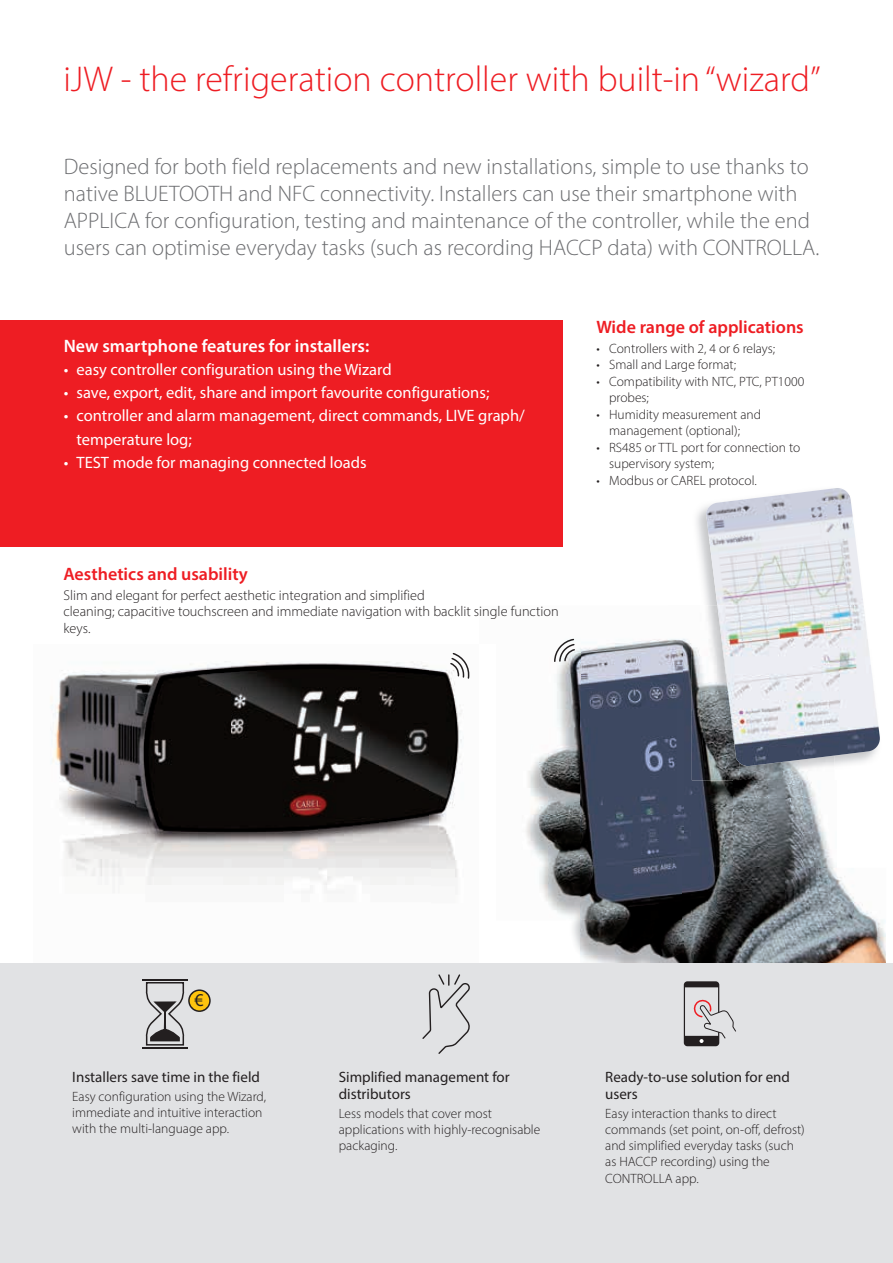
<style>
.page{position:relative;width:893px;height:1263px;background:#fff}
.page>*{position:absolute;margin:0;border:0;box-sizing:border-box;transform-origin:0 0}
.t1{font:300 36px "Myriad Pro";color:#ee1d23}
.t2{font:300 22.5px/27px "Myriad Pro";color:#6c6d70}
.t3{font:18.15px "Myriad Pro";color:#231f20}
.t4{font:600 18px "Myriad Pro";color:#ee1d23}
.t5{font:600 18px "Myriad Pro";color:#fff}
.t6{font:16.5px/23.2px "Myriad Pro";color:#fff}
.t7{font:15px/17px "Myriad Pro";color:#231f20}
.t8{font:300 14.25px/16.5px "Myriad Pro";color:#231f20}
.t9{font:300 13.5px/16.2px "Myriad Pro";color:#231f20}
</style>
<div class="page">
<img style="left:557px;top:639px;width:126px;height:71px">
<img style="left:683px;top:639px;width:51px;height:229px">
<img style="left:526px;top:710px;width:157px;height:210px">
<img style="left:734px;top:780px;width:100px;height:88px">
<img style="left:683px;top:868px;width:203px;height:95px">
<img style="left:573px;top:920px;width:110px;height:43px">
<img style="left:51px;top:661px;width:411px;height:224px">
<div style="left:0;top:963px;width:893px;height:300px;background:#e1e2e4"></div>
<hr style="left:142px;top:979px;width:46px;height:1px;background:#231f20">
<hr style="left:142px;top:1047px;width:46px;height:2px;background:#231f20">
<svg style="left:145px;top:980px;width:66px;height:66px"></svg>
<svg style="left:422px;top:974px;width:48px;height:80px"></svg>
<svg style="left:684px;top:981px;width:52px;height:66px"></svg>
<svg style="left:449px;top:653px;width:21px;height:27px"></svg>
<svg style="left:554px;top:638px;width:22px;height:25px"></svg>
<img style="left:696px;top:488px;width:167px;height:117px">
<img style="left:692px;top:605px;width:47px;height:175px">
<img style="left:739px;top:766px;width:96px;height:14px">
<img style="left:711px;top:488px;width:125px;height:17px">
<img style="left:717px;top:605px;width:123px;height:107px">
<img style="left:840px;top:605px;width:40px;height:150px">
<img style="left:730px;top:712px;width:110px;height:54px">
<div style="left:0;top:320px;width:563px;height:227px;background:#ee1d23"></div>
<h1 class="t1" style="left:63px;top:57px;width:759px">iJW - the refrigeration controller with built-in “wizard”</h1>
<p class="t2" style="left:64px;top:153px;width:757px">Designed for both field replacements and new installations, simple to use thanks to native BLUETOOTH and NFC connectivity. Installers can use their smartphone with APPLICA for configuration, testing and maintenance of the controller, while the end users can optimise everyday tasks (such as recording HACCP data) with CONTROLLA.</p>
<h3 class="t5" style="left:64px;top:334px;width:307px">New smartphone features for installers:</h3>
<p class="t6" style="left:64px;top:357px;width:329px">• easy controller configuration using the Wizard</p>
<p class="t6" style="left:64px;top:381px;width:427px">• save, export, edit, share and import favourite configurations;</p>
<p class="t6" style="left:77px;top:404px;width:450px;text-indent:-13px">• controller and alarm management, direct commands, LIVE graph/ temperature log;</p>
<p class="t6" style="left:64px;top:450px;width:304px">• TEST mode for managing connected loads</p>
<h3 class="t4" style="left:63px;top:563px;width:186px">Aesthetics and usability</h3>
<p class="t8" style="left:63px;top:587px;width:497px">Slim and elegant for perfect aesthetic integration and simplified<br>cleaning; capacitive touchscreen and immediate navigation with backlit single function keys.</p>
<h3 class="t4" style="left:596px;top:316px;width:209px">Wide range of applications</h3>
<p class="t9" style="left:596px;top:340px;width:180px">• Controllers with 2, 4 or 6 relays;</p>
<p class="t9" style="left:596px;top:357px;width:141px">• Small and Large format;</p>
<p class="t9" style="left:609px;top:373px;width:197px;text-indent:-13px">• Compatibility with NTC, PTC, PT1000 probes;</p>
<p class="t9" style="left:609px;top:406px;width:153px;text-indent:-13px">• Humidity measurement and management (optional);</p>
<p class="t9" style="left:609px;top:439px;width:193px;text-indent:-13px">• RS485 or TTL port for connection to supervisory system;</p>
<p class="t9" style="left:596px;top:472px;width:162px">• Modbus or CAREL protocol.</p>
<h3 class="t3" style="left:194px;top:988px;width:11px">€</h3>
<p class="t7" style="left:72px;top:1069px;width:189px">Installers save time in the field</p>
<p class="t9" style="left:72px;top:1088px;width:195px">Easy configuration using the Wizard, immediate and intuitive interaction with the multi-language app.</p>
<p class="t7" style="left:339px;top:1069px;width:172px">Simplified management for distributors</p>
<p class="t9" style="left:339px;top:1105px;width:203px">Less models that cover most applications with highly-recognisable packaging.</p>
<p class="t7" style="left:605px;top:1069px;width:186px">Ready-to-use solution for end users</p>
<p class="t9" style="left:605px;top:1105px;width:201px">Easy interaction thanks to direct commands (set point, on-off, defrost) and simplified everyday tasks (such as HACCP recording) using the<br>CONTROLLA app.</p>
</div>
